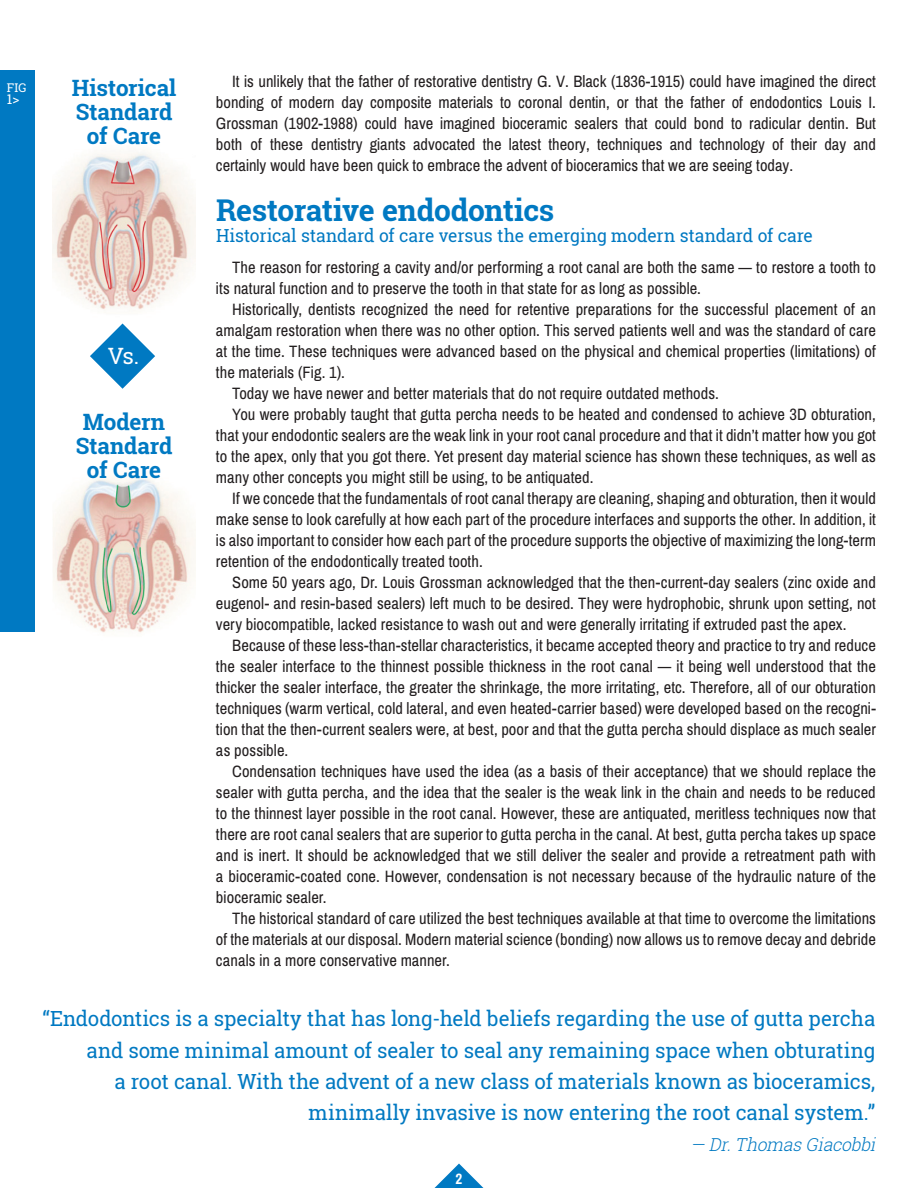
<style>
.page{position:relative;width:918px;height:1188px;background:#fff}
.page>*{position:absolute;margin:0;border:0;box-sizing:border-box;transform-origin:0 0}
.t1{font:700 30px "Roboto Slab";letter-spacing:-.015em;color:#0079c2}
.t2{font:700 22.5px/24px "Roboto Slab";letter-spacing:-.005em;color:#0079c2;text-align:center}
.t3{font:22.5px "Roboto Slab";color:#fff}
.t4{font:20.85px/31.3px "Roboto Slab";letter-spacing:-.005em;color:#0079c2;text-align:right}
.t5{font:18px "Roboto Slab";letter-spacing:-.005em;color:#0079c2}
.t6{font:italic 300 17.85px "Roboto Slab";color:#0079c2}
.t7{font:16.5px/21px "Archivo Narrow";letter-spacing:.005em;color:#231f20;text-align:justify}
.t8{font:700 15px "Archivo Narrow";color:#fff}
.t9{font:13.5px "Roboto Slab";color:#fff}
.t10{font:12px "Roboto Slab";color:#fff}
</style>
<div class="page">
<svg style="left:434px;top:1164px;width:50px;height:24px"></svg>
<img style="left:52px;top:152px;width:144px;height:158px">
<img style="left:53px;top:477px;width:143px;height:156px">
<svg style="left:90px;top:324px;width:65px;height:65px"></svg>
<div style="left:0;top:71px;width:35px;height:561px;background:#0079c2"></div>
<p class="t10" style="left:7px;top:80px;width:21px">FIG</p>
<p class="t9" style="left:7px;top:90px;width:14px">1&gt;</p>
<h2 class="t2" style="left:72px;top:76px;width:106px">Historical<br>Standard of Care</h2>
<h2 class="t3" style="left:108px;top:341px;width:33px">Vs.</h2>
<h2 class="t2" style="left:76px;top:410px;width:98px">Modern<br>Standard of Care</h2>
<p class="t7" style="left:216px;top:71px;width:662px;text-indent:16px">It is unlikely that the father of restorative dentistry G. V. Black (1836-1915) could have imagined the direct bonding of modern day composite materials to coronal dentin, or that the father of endodontics Louis I.<br>Grossman (1902-1988) could have imagined bioceramic sealers that could bond to radicular dentin. But both of these dentistry giants advocated the latest theory, techniques and technology of their day and certainly would have been quick to embrace the advent of bioceramics that we are seeing today.</p>
<h1 class="t1" style="left:216px;top:189px;width:340px">Restorative endodontics</h1>
<p class="t5" style="left:216px;top:223px;width:599px">Historical standard of care versus the emerging modern standard of care</p>
<p class="t7" style="left:216px;top:257px;width:661px;text-indent:16px">The reason for restoring a cavity and/or performing a root canal are both the same — to restore a tooth to its natural function and to preserve the tooth in that state for as long as possible.</p>
<p class="t7" style="left:232px;top:299px;width:645px">Historically, dentists recognized the need for retentive preparations for the successful placement of an</p>
<p class="t7" style="left:216px;top:320px;width:662px">amalgam restoration when there was no other option. This served patients well and was the standard of care</p>
<p class="t7" style="left:216px;top:341px;width:661px">at the time. These techniques were advanced based on the physical and chemical properties (limitations) of</p>
<p class="t7" style="left:216px;top:362px;width:130px">the materials (Fig. 1).</p>
<p class="t7" style="left:232px;top:383px;width:488px">Today we have newer and better materials that do not require outdated methods.</p>
<p class="t7" style="left:232px;top:404px;width:645px">You were probably taught that gutta percha needs to be heated and condensed to achieve 3D obturation,</p>
<p class="t7" style="left:216px;top:425px;width:662px">that your endodontic sealers are the weak link in your root canal procedure and that it didn’t matter how you got</p>
<p class="t7" style="left:216px;top:446px;width:662px">to the apex, only that you got there. Yet present day material science has shown these techniques, as well as</p>
<p class="t7" style="left:216px;top:467px;width:379px">many other concepts you might still be using, to be antiquated.</p>
<p class="t7" style="left:232px;top:488px;width:645px">If we concede that the fundamentals of root canal therapy are cleaning, shaping and obturation, then it would</p>
<p class="t7" style="left:216px;top:509px;width:662px">make sense to look carefully at how each part of the procedure interfaces and supports the other. In addition, it</p>
<p class="t7" style="left:216px;top:530px;width:662px">is also important to consider how each part of the procedure supports the objective of maximizing the long-term</p>
<p class="t7" style="left:216px;top:551px;width:268px">retention of the endodontically treated tooth.</p>
<p class="t7" style="left:232px;top:572px;width:645px">Some 50 years ago, Dr. Louis Grossman acknowledged that the then-current-day sealers (zinc oxide and</p>
<p class="t7" style="left:216px;top:593px;width:661px">eugenol- and resin-based sealers) left much to be desired. They were hydrophobic, shrunk upon setting, not</p>
<p class="t7" style="left:216px;top:614px;width:632px">very biocompatible, lacked resistance to wash out and were generally irritating if extruded past the apex.</p>
<p class="t7" style="left:232px;top:635px;width:645px">Because of these less-than-stellar characteristics, it became accepted theory and practice to try and reduce</p>
<p class="t7" style="left:216px;top:656px;width:662px">the sealer interface to the thinnest possible thickness in the root canal — it being well understood that the</p>
<p class="t7" style="left:216px;top:677px;width:662px">thicker the sealer interface, the greater the shrinkage, the more irritating, etc. Therefore, all of our obturation</p>
<p class="t7" style="left:216px;top:698px;width:662px">techniques (warm vertical, cold lateral, and even heated-carrier based) were developed based on the recogni-</p>
<p class="t7" style="left:216px;top:719px;width:662px">tion that the then-current sealers were, at best, poor and that the gutta percha should displace as much sealer</p>
<p class="t7" style="left:216px;top:740px;width:74px">as possible.</p>
<p class="t7" style="left:232px;top:761px;width:645px">Condensation techniques have used the idea (as a basis of their acceptance) that we should replace the</p>
<p class="t7" style="left:216px;top:782px;width:661px">sealer with gutta percha, and the idea that the sealer is the weak link in the chain and needs to be reduced</p>
<p class="t7" style="left:216px;top:803px;width:662px">to the thinnest layer possible in the root canal. However, these are antiquated, meritless techniques now that</p>
<p class="t7" style="left:216px;top:824px;width:661px">there are root canal sealers that are superior to gutta percha in the canal. At best, gutta percha takes up space</p>
<p class="t7" style="left:216px;top:845px;width:661px">and is inert. It should be acknowledged that we still deliver the sealer and provide a retreatment path with</p>
<p class="t7" style="left:216px;top:866px;width:662px">a bioceramic-coated cone. However, condensation is not necessary because of the hydraulic nature of the</p>
<p class="t7" style="left:216px;top:887px;width:112px">bioceramic sealer.</p>
<p class="t7" style="left:232px;top:908px;width:645px">The historical standard of care utilized the best techniques available at that time to overcome the limitations</p>
<p class="t7" style="left:216px;top:929px;width:661px">of the materials at our disposal. Modern material science (bonding) now allows us to remove decay and debride</p>
<p class="t7" style="left:216px;top:950px;width:235px">canals in a more conservative manner.</p>
<p class="t4" style="left:42px;top:1003px;width:834px">“Endodontics is a specialty that has long-held beliefs regarding the use of gutta percha and some minimal amount of sealer to seal any remaining space when obturating<br>a root canal. With the advent of a new class of materials known as bioceramics, minimally invasive is now entering the root canal system.”</p>
<p class="t6" style="left:691px;top:1133px;width:191px">— Dr.ThomasGiacobbi</p>
<p class="t8" style="left:456px;top:1169px;width:8px">2</p>
</div>
